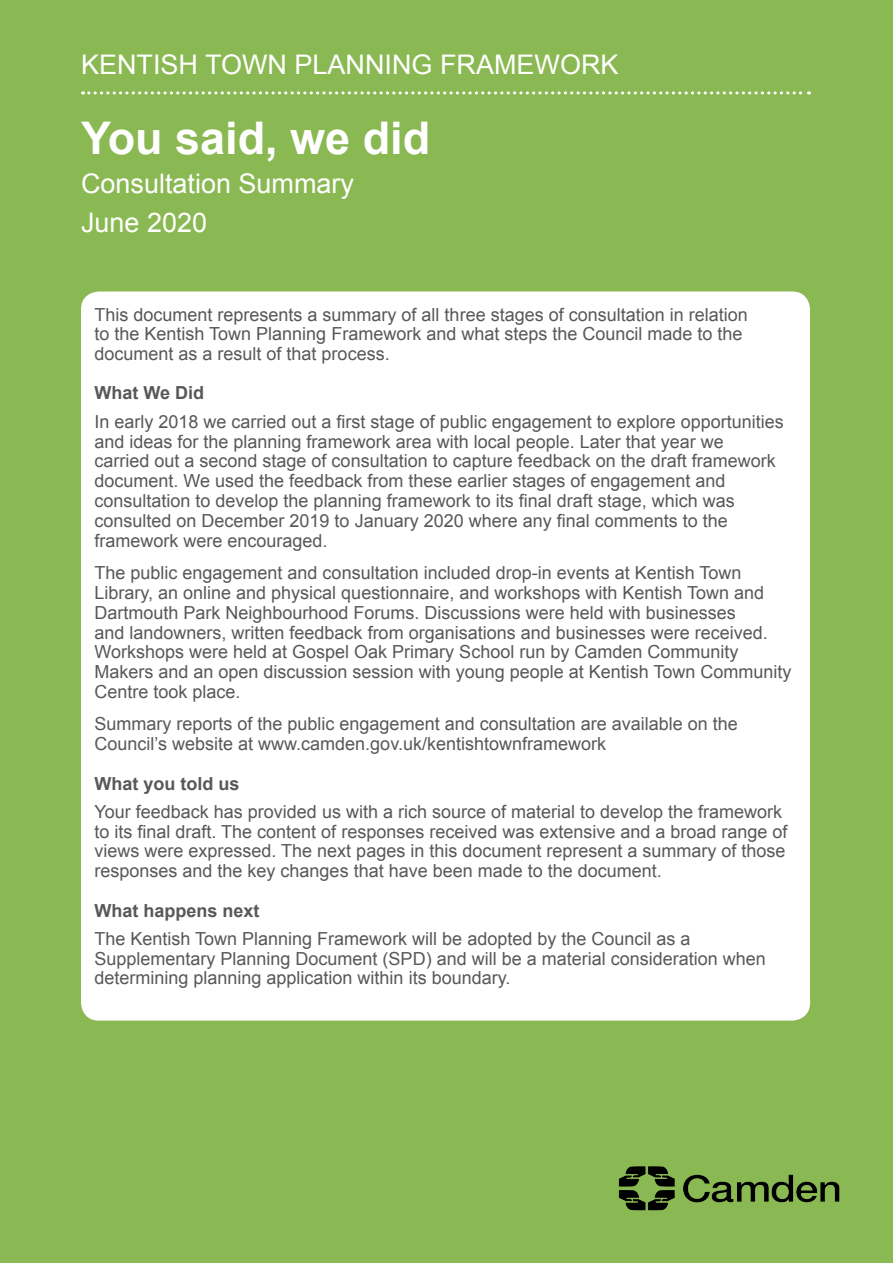
<style>
.page{position:relative;width:893px;height:1263px;background:#8ab853}
.page>*{position:absolute;margin:0;border:0;box-sizing:border-box;transform-origin:0 0}
.t1{font:700 45px "Arial";color:#fff}
.t2{font:27px "Arial";color:#fff}
.Paragraph{font:18px/19.8px "Arial";color:#57585a}
.Subheading{font:700 18px "Arial";color:#57585a}
</style>
<div class="page">
<img style="left:618px;top:1166px;width:222px;height:45px">
<svg style="left:83px;top:91px;width:726px;height:4px"></svg>
<div style="left:81px;top:291px;width:729px;height:729px;background:#fff;border-radius:18px"></div>
<p class="t2" style="left:81px;top:47px;width:539px">KENTISH TOWN PLANNING FRAMEWORK</p>
<p class="t1" style="left:81px;top:108px;width:351px">You said, we did</p>
<p class="t2" style="left:81px;top:166px;width:275px">Consultation Summary</p>
<p class="t2" style="left:81px;top:205px;width:128px">June 2020</p>
<p class="Paragraph" style="left:94px;top:304px;width:655px">This document represents a summary of all three stages of consultation in relation to the Kentish Town Planning Framework and what steps the Council made to the document as a result of that process.</p>
<p class="Subheading" style="left:94px;top:381px;width:111px">What We Did</p>
<p class="Paragraph" style="left:94px;top:412px;width:691px">In early 2018 we carried out a first stage of public engagement to explore opportunities and ideas for the planning framework area with local people. Later that year we<br>carried out a second stage of consultation to capture feedback on the draft framework document. We used the feedback from these earlier stages of engagement and consultation to develop the planning framework to its final draft stage, which was consulted on December 2019 to January 2020 where any final comments to the framework were encouraged.</p>
<p class="Paragraph" style="left:94px;top:563px;width:699px">The public engagement and consultation included drop-in events at Kentish Town Library, an online and physical questionnaire, and workshops with Kentish Town and Dartmouth Park Neighbourhood Forums. Discussions were held with businesses<br>and landowners, written feedback from organisations and businesses were received.<br>Workshops were held at Gospel Oak Primary School run by Camden Community Makers and an open discussion session with young people at Kentish Town Community Centre took place.</p>
<p class="Paragraph" style="left:94px;top:714px;width:645px">Summary reports of the public engagement and consultation are available on the<br>Council’s website at www.camden.gov.uk/kentishtownframework</p>
<p class="Subheading" style="left:94px;top:771px;width:147px">What you told us</p>
<p class="Paragraph" style="left:94px;top:802px;width:695px">Your feedback has provided us with a rich source of material to develop the framework to its final draft. The content of responses received was extensive and a broad range of views were expressed. The next pages in this document represent a summary of those responses and the key changes that have been made to the document.</p>
<p class="Subheading" style="left:94px;top:898px;width:167px">What happens next</p>
<p class="Paragraph" style="left:94px;top:929px;width:673px">The Kentish Town Planning Framework will be adopted by the Council as a<br>Supplementary Planning Document (SPD) and will be a material consideration when determining planning application within its boundary.</p>
</div>
